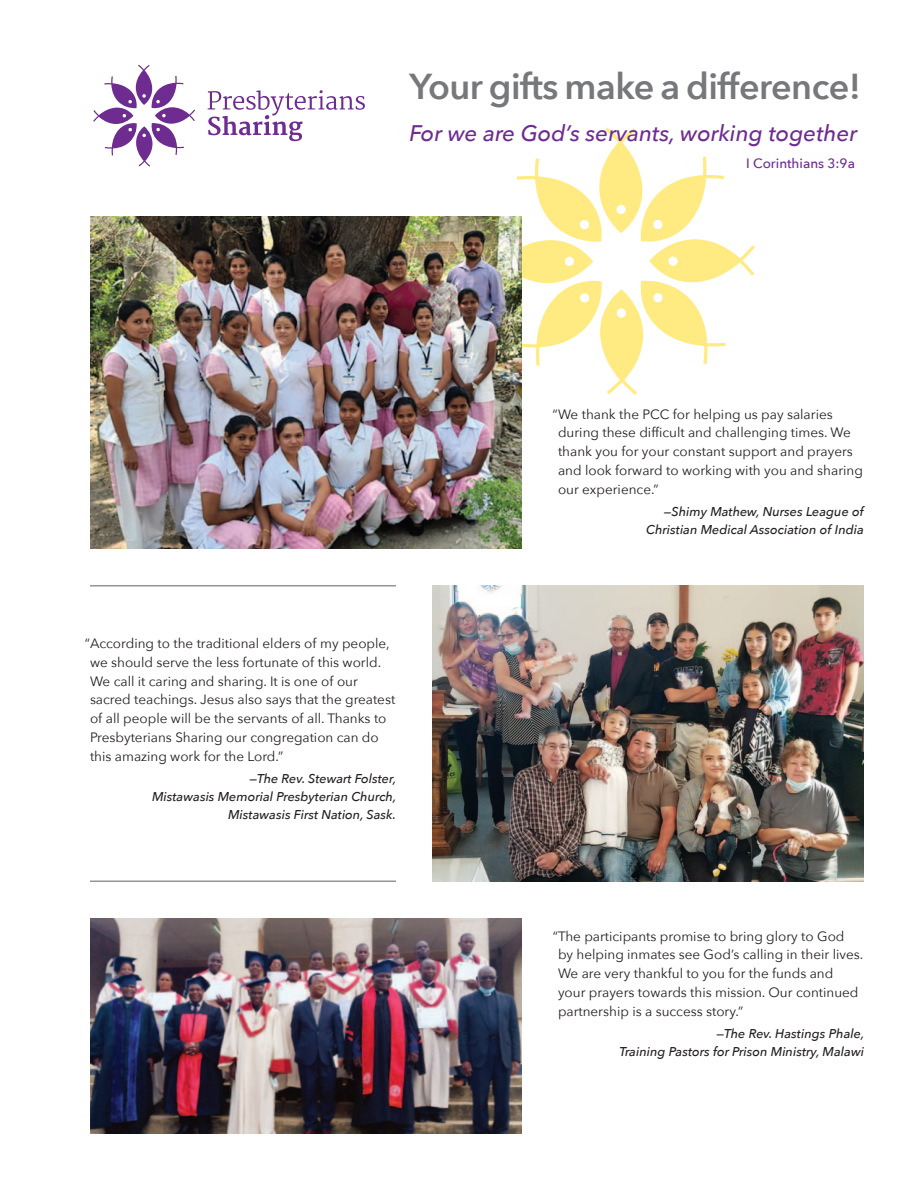
<style>
.page{position:relative;width:918px;height:1188px;background:#fff}
.page>*{position:absolute;margin:0;border:0;box-sizing:border-box;transform-origin:0 0}
.t1{font:600 36px "Avenir Next";letter-spacing:-.015em;color:#76787b}
.t2{font:italic 500 22.5px "Avenir Next";color:#6e2c91}
.t3{font:13.5px/18.8px "Avenir Next";color:#231f20}
.t4{font:500 13.5px "Avenir Next";color:#6e2c91}
.t5{font:italic 500 12.75px/18px "Avenir Next";color:#231f20;text-align:right}
</style>
<div class="page">
<svg style="left:516px;top:128px;width:239px;height:267px"></svg>
<img style="left:432px;top:585px;width:432px;height:297px">
<img style="left:90px;top:216px;width:432px;height:333px">
<img style="left:90px;top:918px;width:432px;height:216px">
<hr style="left:90px;top:585px;width:306px;height:1px;background:#939598">
<svg style="left:93px;top:65px;width:102px;height:102px"></svg>
<svg style="left:208px;top:90px;width:157px;height:51px"></svg>
<hr style="left:90px;top:880px;width:306px;height:2px;background:#939598">
<p class="t1" style="left:410px;top:63px;width:453px">Your gifts make a difference!</p>
<p class="t2" style="left:410px;top:119px;width:449px">For we are God’s servants, working together</p>
<p class="t4" style="left:746px;top:155px;width:110px">I Corinthians 3:9a</p>
<p class="t3" style="left:90px;top:634px;width:307px;text-indent:-5px">“According to the traditional elders of my people, we should serve the less fortunate of this world.<br>We call it caring and sharing. It is one of our sacred teachings. Jesus also says that the greatest of all people will be the servants of all. Thanks to Presbyterians Sharing our congregation can do this amazing work for the Lord.”</p>
<p class="t5" style="left:152px;top:770px;width:246px">—The Rev. Stewart Folster,<br>Mistawasis Memorial Presbyterian Church,<br>Mistawasis First Nation, Sask.</p>
<p class="t3" style="left:558px;top:405px;width:306px;text-indent:-5px">“We thank the PCC for helping us pay salaries during these difficult and challenging times. We thank you for your constant support and prayers and look forward to working with you and sharing our experience.”</p>
<p class="t5" style="left:646px;top:503px;width:219px">—Shimy Mathew, Nurses League of<br>Christian Medical Association of India</p>
<p class="t3" style="left:558px;top:927px;width:307px;text-indent:-5px">“The participants promise to bring glory to God<br>by helping inmates see God’s calling in their lives.<br>We are very thankful to you for the funds and your prayers towards this mission. Our continued partnership is a success story.”</p>
<p class="t5" style="left:619px;top:1025px;width:246px">—The Rev. Hastings Phale,<br>Training Pastors for Prison Ministry, Malawi</p>
</div>
